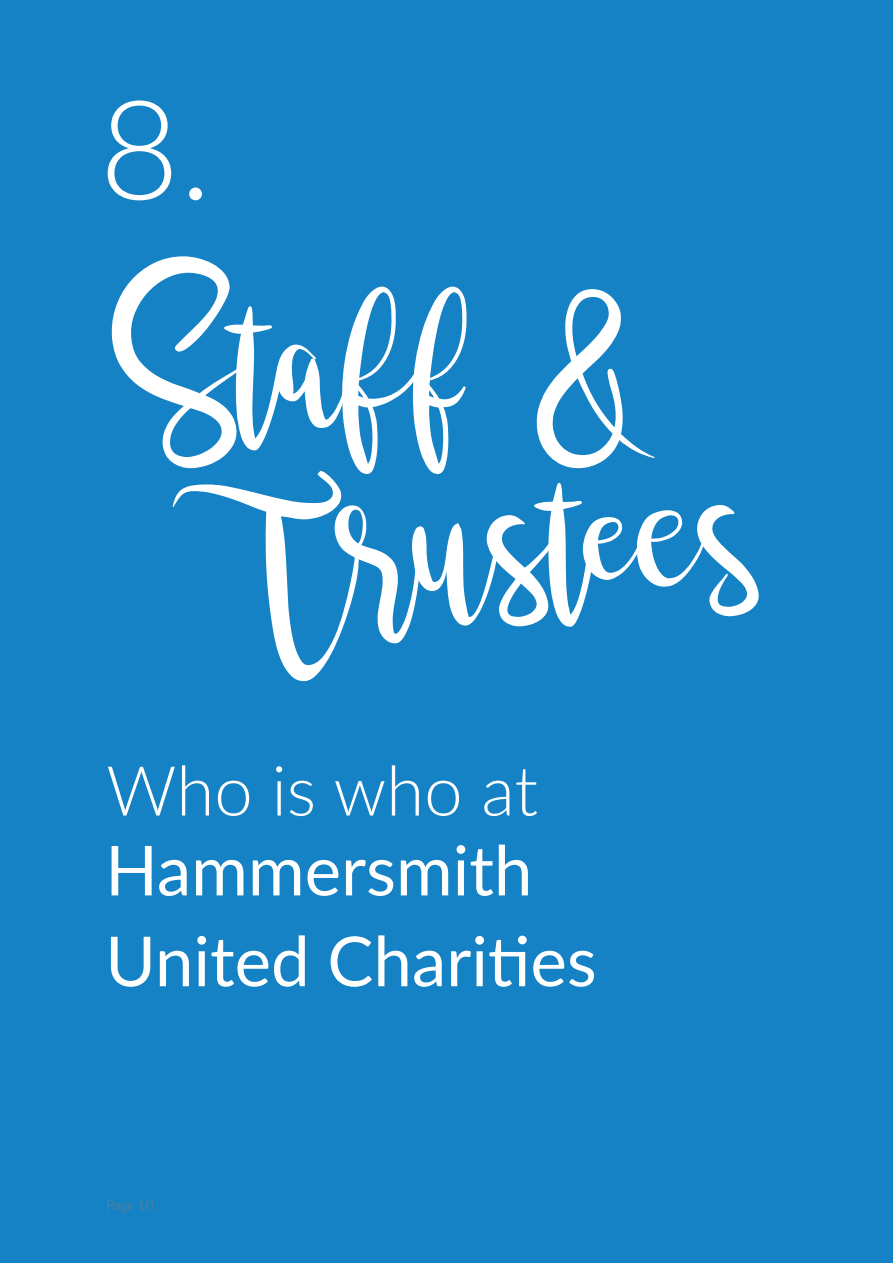
<style>
.page{position:relative;width:893px;height:1263px;background:#1582c5}
.page>*{position:absolute;margin:0;border:0;box-sizing:border-box;transform-origin:0 0}
.t1{font:298.5px "brushgyo";color:#fff}
.t2{font:277.5px "brushgyo";color:#fff}
.t3{font:300 138px "Lato";color:#fff}
.t4{font:69px/90.8px "Lato";color:#fff}
.t5{font:300 69px "Lato";color:#fff}
.t6{font:300 13.5px "Lato";letter-spacing:-.005em;color:#727f85}
</style>
<div class="page">
<h3 class="t3" style="left:99px;top:54px;width:114px">8.</h3>
<h1 class="t1" style="left:132px;top:148px;width:554px">Staff &amp;</h1>
<h2 class="t2" style="left:132px;top:189px;width:515px">Staff &amp;</h2>
<h2 class="t2" style="left:265px;top:381px;width:500px;rotate:-3deg">Trustee s</h2>
<p class="t5" style="left:106px;top:743px;width:433px">Who is who at</p>
<p class="t4" style="left:105px;top:822px;width:493px">Hammersmith<br>United Charities</p>
<p class="t6" style="left:106px;top:1196px;width:49px">Page 10</p>
</div>
